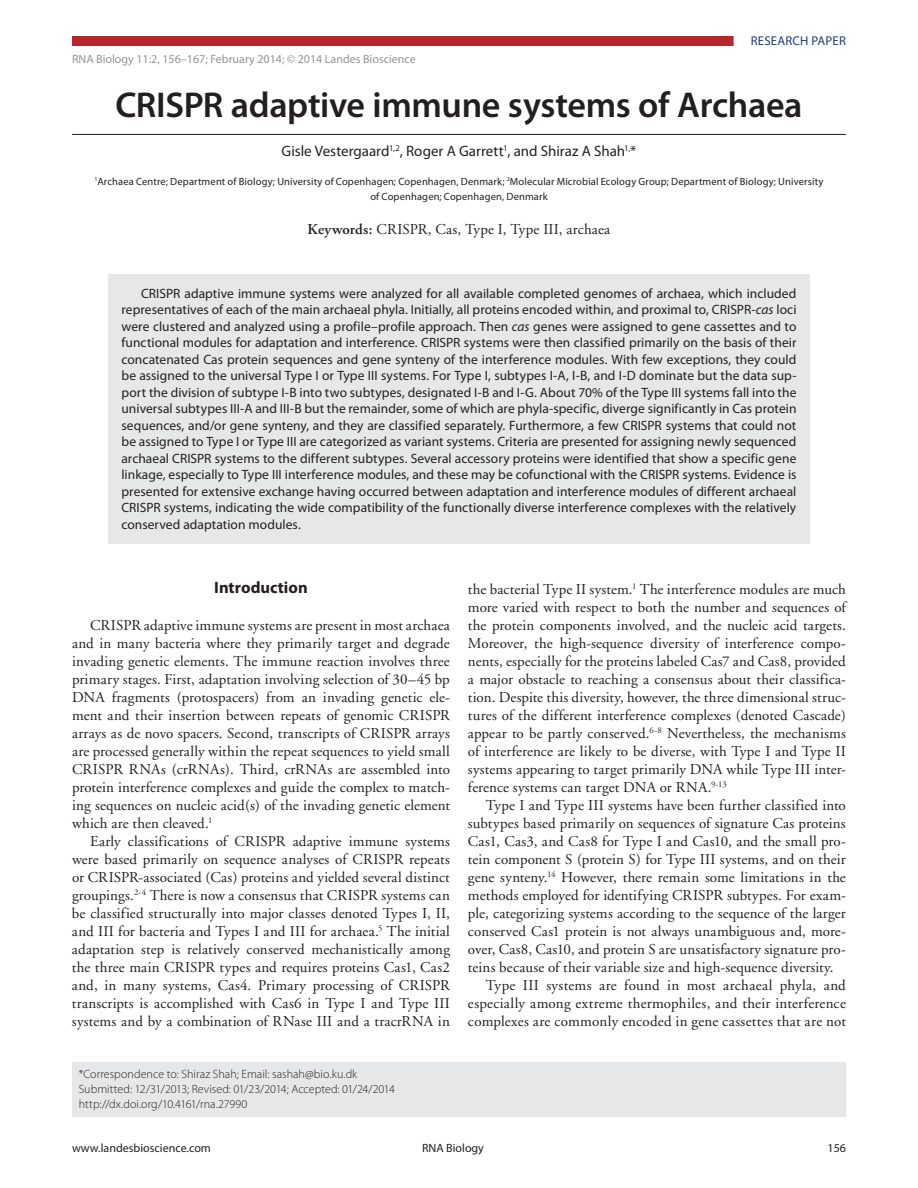
<style>
.page{position:relative;width:918px;height:1188px;background:#fff}
.page>*{position:absolute;margin:0;border:0;box-sizing:border-box;transform-origin:0 0}
.t1{font:600 36px "Myriad Pro";letter-spacing:-.01em;color:#231f20}
.t2{font:700 16.5px "Myriad Pro";color:#231f20}
.t3{font:15px/18px "Adobe Garamond";letter-spacing:.01em;color:#231f20;text-align:justify}
.t4{font:15px "Myriad Pro";color:#231f20}
.t5{font:13.5px/16.5px "Myriad Pro";letter-spacing:.005em;color:#231f20;text-align:justify}
.t6{font:12.75px "Myriad Pro";letter-spacing:.02em;color:#193f7c}
.t7{font:300 12px/15px "Myriad Pro";color:#231f20}
.t8{font:12px "Myriad Pro";color:#939598}
.t9{font:12px "Myriad Pro";color:#231f20}
.t10{font:10.5px/15px "Myriad Pro";letter-spacing:.015em;color:#231f20;text-align:center}
.s1{font-weight:600}
.s2{font-style:italic}
</style>
<div class="page">
<div style="left:72px;top:36px;width:774px;height:10px;background:#b7262b"></div>
<svg style="left:733px;top:36px;width:113px;height:10px"></svg>
<div style="left:72px;top:1062px;width:774px;height:55px;background:#e6e7e9"></div>
<hr style="left:72px;top:134px;width:774px;height:1px;background:#231f20">
<div style="left:108px;top:274px;width:702px;height:270px;background:#e6e7e9"></div>
<p class="t8" style="left:72px;top:52px;width:8px">RNA</p>
<p class="t8" style="left:96px;top:52px;width:321px">Biology 11:2, 156–167; February 2014; © 2014 Landes Bioscience</p>
<p class="t6" style="left:751px;top:33px;width:97px">Research Paper</p>
<h1 class="t1" style="left:115px;top:82px;width:689px">CRISPR adaptive immune systems of Archaea</h1>
<p class="t4" style="left:282px;top:142px;width:356px">Gisle Vestergaard<sup>1,2</sup>, Roger A Garrett<sup>1</sup>, and Shiraz A Shah<sup>1,</sup>*</p>
<p class="t10" style="left:95px;top:173px;width:730px"><sup>1</sup>Archaea Centre; Department of Biology; University of Copenhagen; Copenhagen, Denmark; <sup>2</sup>Molecular Microbial Ecology Group; Department of Biology; University of Copenhagen; Copenhagen, Denmark</p>
<p class="t3" style="left:308px;top:220px;width:304px"><span class="s1">Keywords:</span> CRISPR, Cas, Type I, Type III, archaea</p>
<p class="t5" style="left:121px;top:285px;width:677px;text-indent:20px">CRISPR adaptive immune systems were analyzed for all available completed genomes of archaea, which included representatives of each of the main archaeal phyla. Initially, all proteins encoded within, and proximal to, CRISPR-<span class="s2">cas</span> loci were clustered and analyzed using a profile–profile approach. Then <span class="s2">cas</span> genes were assigned to gene cassettes and to functional modules for adaptation and interference. CRISPR systems were then classified primarily on the basis of their concatenated Cas protein sequences and gene synteny of the interference modules. With few exceptions, they could be assigned to the universal Type I or Type III systems. For Type I, subtypes I -A, I-B, and I -D dominate but the data sup&shy;port the division of subtype I -B into two subtypes, designated I -B and I -G. About 70% of the Type III systems fall into the universal subtypes III -A and III-B but the remainder, some of which are phyla-specific, diverge significantly in Cas protein sequences, and/or gene synteny, and they are classified separately. Furthermore, a few CRISPR systems that could not be assigned to Type I or Type III are categorized as variant systems. Criteria are presented for assigning newly sequenced archaeal CRISPR systems to the different subtypes. Several accessory proteins were identified that show a specific gene linkage, especially to Type III interference modules, and these may be cofunctional with the CRISPR systems. Evidence is presented for extensive exchange having occurred between adaptation and interference modules of different archaeal CRISPR systems, indicating the wide compatibility of the functionally diverse interference complexes with the relatively conserved adaptation modules.</p>
<p class="t2" style="left:214px;top:577px;width:95px">Introduction</p>
<p class="t3" style="left:72px;top:617px;width:380px;text-indent:18px">CRISPR adaptive immune systems are present in most archaea and in many bacteria where they primarily target and degrade invading genetic elements. The immune reaction involves three primary stages. First, adaptation involving selection of 30–45 bp DNA fragments (protospacers) from an invading genetic ele&shy;ment and their insertion between repeats of genomic CRISPR arrays as de novo spacers. Second, transcripts of CRISPR arrays are processed generally within the repeat sequences to yield small CRISPR RNAs (crRNAs). Third, crRNAs are assembled into protein interference complexes and guide the complex to match&shy;ing sequences on nucleic acid(s) of the invading genetic element which are then cleaved.<sup>1</sup></p>
<p class="t3" style="left:72px;top:833px;width:380px;text-indent:18px">Early classifications of CRISPR adaptive immune systems were based primarily on sequence analyses of CRISPR repeats or CRISPR-associated (Cas) proteins and yielded several distinct groupings.<sup>2-4</sup> There is now a consensus that CRISPR systems can be classified structurally into major classes denoted Types I, II, and III for bacteria and Types I and III for archaea.<sup>5</sup> The initial adaptation step is relatively conserved mechanistically among the three main CRISPR types and requires proteins Cas1, Cas2 and, in many systems, Cas4. Primary processing of CRISPR transcripts is accomplished with Cas6 in Type I and Type III systems and by a combination of RNase III and a tracrRNA in</p>
<p class="t7" style="left:79px;top:1066px;width:318px">*Correspondence to: Shiraz Shah; Email: sashah@bio.ku.dk<br>Submitted: 12/31/2013; Revised: 01/23/2014; Accepted: 01/24/2014 http://dx.doi.org/10.4161/rna.27990</p>
<p class="t3" style="left:468px;top:581px;width:380px">the bacterial Type II system.<sup>1</sup> The interference modules are much more varied with respect to both the number and sequences of the protein components involved, and the nucleic acid targets.<br>Moreover, the high-sequence diversity of interference compo&shy;nents, especially for the proteins labeled Cas7 and Cas8, provided a major obstacle to reaching a consensus about their classifica&shy;tion. Despite this diversity, however, the three dimensional struc&shy;tures of the different interference complexes (denoted Cascade) appear to be partly conserved.<sup>6-8</sup> Nevertheless, the mechanisms of interference are likely to be diverse, with Type I and Type II systems appearing to target primarily DNA while Type III inter&shy;ference systems can target DNA or RNA.<sup>9-13</sup></p>
<p class="t3" style="left:486px;top:797px;width:361px">Type I and Type III systems have been further classified into</p>
<p class="t3" style="left:468px;top:815px;width:379px">subtypes based primarily on sequences of signature Cas proteins</p>
<p class="t3" style="left:468px;top:833px;width:379px">Cas1, Cas3, and Cas8 for Type I and Cas10, and the small pro-</p>
<p class="t3" style="left:468px;top:851px;width:379px">tein component S (protein S) for Type III systems, and on their</p>
<p class="t3" style="left:468px;top:869px;width:379px">gene synteny.<sup>14</sup> However, there remain some limitations in the</p>
<p class="t3" style="left:468px;top:887px;width:379px">methods employed for identifying CRISPR subtypes. For exam-</p>
<p class="t3" style="left:468px;top:905px;width:379px">ple, categorizing systems according to the sequence of the larger</p>
<p class="t3" style="left:468px;top:923px;width:379px">conserved Cas1 protein is not always unambiguous and, more-</p>
<p class="t3" style="left:468px;top:941px;width:379px">over, Cas8, Cas10, and protein S are unsatisfactory signature pro-</p>
<p class="t3" style="left:468px;top:959px;width:367px">teins because of their variable size and high-sequence diversity.</p>
<p class="t3" style="left:486px;top:977px;width:361px">Type III systems are found in most archaeal phyla, and</p>
<p class="t3" style="left:468px;top:995px;width:380px">especially among extreme thermophiles, and their interference</p>
<p class="t3" style="left:468px;top:1013px;width:380px">complexes are commonly encoded in gene cassettes that are not</p>
<p class="t9" style="left:72px;top:1141px;width:140px">www.landesbioscience.com</p>
<p class="t9" style="left:422px;top:1141px;width:7px">RNA</p>
<p class="t9" style="left:446px;top:1141px;width:39px">Biology</p>
<p class="t9" style="left:828px;top:1141px;width:20px">156</p>
</div>
